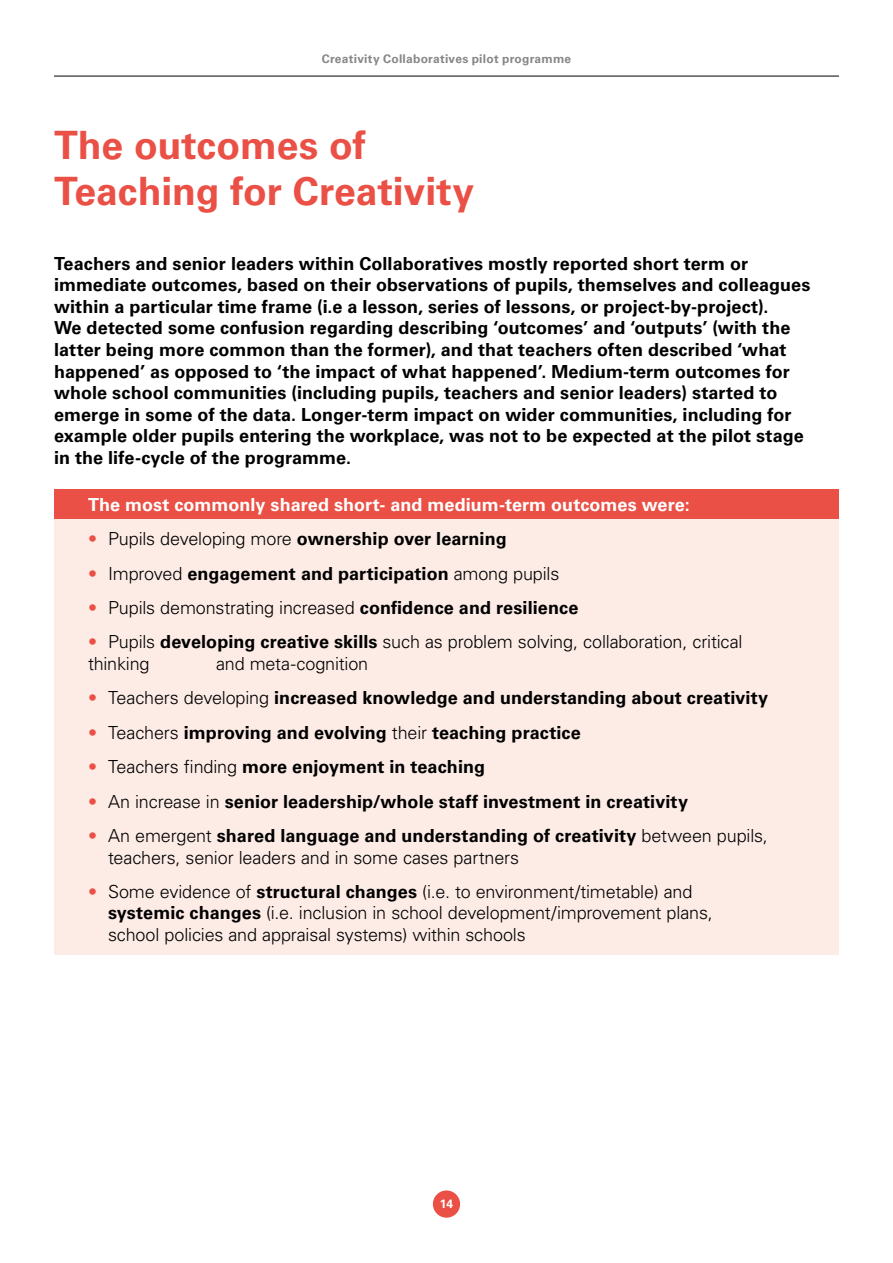
<style>
.page{position:relative;width:893px;height:1263px;background:#fff}
.page>*{position:absolute;margin:0;border:0;box-sizing:border-box;transform-origin:0 0}
.Heading{font:700 39px/46.8px "Univers LT Std";color:#ea5045}
.Body{font:700 18px/21.6px "Univers LT Std";letter-spacing:.005em;color:#000}
.Indented_shaded_para{font:300 18px/21.6px "Univers LT Std";letter-spacing:-.01em;color:#000}
.Indented_shaded_para-2{font:700 18px "Univers LT Std";letter-spacing:.005em;color:#000}
.Indented_shaded_para-3{font:700 18px "Univers LT Std";letter-spacing:.005em;color:#fff}
.t1{font:700 12px "Univers LT Std";letter-spacing:.02em;color:#878787}
.t2{font:700 12px "Univers LT Std";color:#fff}
.s1{font-weight:300;color:#ea5045}
.s2{font-weight:300}
.s3{color:#ea5045}
.s4{font-weight:700}
</style>
<div class="page">
<hr style="left:54px;top:76px;width:785px;height:1px;background:#000">
<div style="left:433px;top:1190px;width:27px;height:28px;background:#ea5045;border-radius:50%"></div>
<div style="left:54px;top:489px;width:785px;height:35px;background:#ea5045"></div>
<div style="left:54px;top:520px;width:785px;height:39px;background:#fdece6"></div>
<div style="left:54px;top:554px;width:785px;height:39px;background:#fdece6"></div>
<div style="left:54px;top:588px;width:785px;height:40px;background:#fdece6"></div>
<div style="left:54px;top:623px;width:785px;height:60px;background:#fdece6"></div>
<div style="left:54px;top:679px;width:785px;height:39px;background:#fdece6"></div>
<div style="left:54px;top:713px;width:785px;height:39px;background:#fdece6"></div>
<div style="left:54px;top:747px;width:785px;height:40px;background:#fdece6"></div>
<div style="left:54px;top:782px;width:785px;height:39px;background:#fdece6"></div>
<div style="left:54px;top:816px;width:785px;height:61px;background:#fdece6"></div>
<div style="left:54px;top:872px;width:785px;height:82px;background:#fdece6"></div>
<p class="t1" style="left:322px;top:51px;width:251px">Creativity Collaboratives pilot programme</p>
<p class="Heading" style="left:54px;top:122px;width:422px">The outcomes of<br>Teaching for Creativity</p>
<p class="Body" style="left:54px;top:252px;width:758px">Teachers and senior leaders within Collaboratives mostly reported short term or immediate outcomes, based on their observations of pupils, themselves and colleagues within a particular time frame (i.e a lesson, series of lessons, or project-by-project).<br>We detected some confusion regarding describing ‘outcomes’ and ‘outputs’ (with the latter being more common than the former), and that teachers often described ‘what happened’ as opposed to ‘the impact of what happened’. Medium-term outcomes for whole school communities (including pupils, teachers and senior leaders) started to emerge in some of the data. Longer-term impact on wider communities, including for example older pupils entering the workplace, was not to be expected at the pilot stage in the life-cycle of the programme.</p>
<p class="Indented_shaded_para-3" style="left:88px;top:494px;width:603px">The most commonly shared short- and medium-term outcomes were:</p>
<p class="Indented_shaded_para-2" style="left:88px;top:528px;width:420px"><span class="s1">•</span> <span class="s2">Pupils developing more</span> ownership over learning</p>
<p class="Indented_shaded_para-2" style="left:88px;top:563px;width:473px"><span class="s1">•</span> <span class="s2">Improved</span> engagement and participation <span class="s2">among pupils</span></p>
<p class="Indented_shaded_para" style="left:88px;top:597px;width:492px"><span class="s3">•</span> Pupils demonstrating increased <span class="s4">confidence and resilience</span></p>
<p class="Indented_shaded_para" style="left:88px;top:631px;width:656px"><span class="s3">•</span> Pupils <span class="s4">developing creative skills</span> such as problem solving, collaboration, critical thinking</p>
<p class="Indented_shaded_para" style="left:216px;top:653px;width:154px">and meta-cognition</p>
<p class="Indented_shaded_para-2" style="left:88px;top:687px;width:682px"><span class="s1">•</span> <span class="s2">Teachers developing</span> increased knowledge and understanding about creativity</p>
<p class="Indented_shaded_para-2" style="left:88px;top:722px;width:494px"><span class="s1">•</span> <span class="s2">Teachers</span> improving and evolving <span class="s2">their</span> teaching practice</p>
<p class="Indented_shaded_para-2" style="left:88px;top:756px;width:399px"><span class="s1">•</span> <span class="s2">Teachers finding</span> more enjoyment in teaching</p>
<p class="Indented_shaded_para-2" style="left:88px;top:791px;width:601px"><span class="s1">•</span> <span class="s2">An increase in</span> senior leadership/whole staff investment in creativity</p>
<p class="Indented_shaded_para" style="left:108px;top:825px;width:661px;text-indent:-20px"><span class="s3">•</span> An emergent <span class="s4">shared language and understanding of creativity</span> between pupils, teachers, senior leaders and in some cases partners</p>
<p class="Indented_shaded_para" style="left:108px;top:881px;width:606px;text-indent:-20px"><span class="s3">•</span> Some evidence of <span class="s4">structural changes</span> (i.e. to environment/timetable) and <span class="s4">systemic changes</span> (i.e. inclusion in school development/improvement plans, school policies and appraisal systems) within schools</p>
<p class="t2" style="left:440px;top:1196px;width:15px">14</p>
</div>
